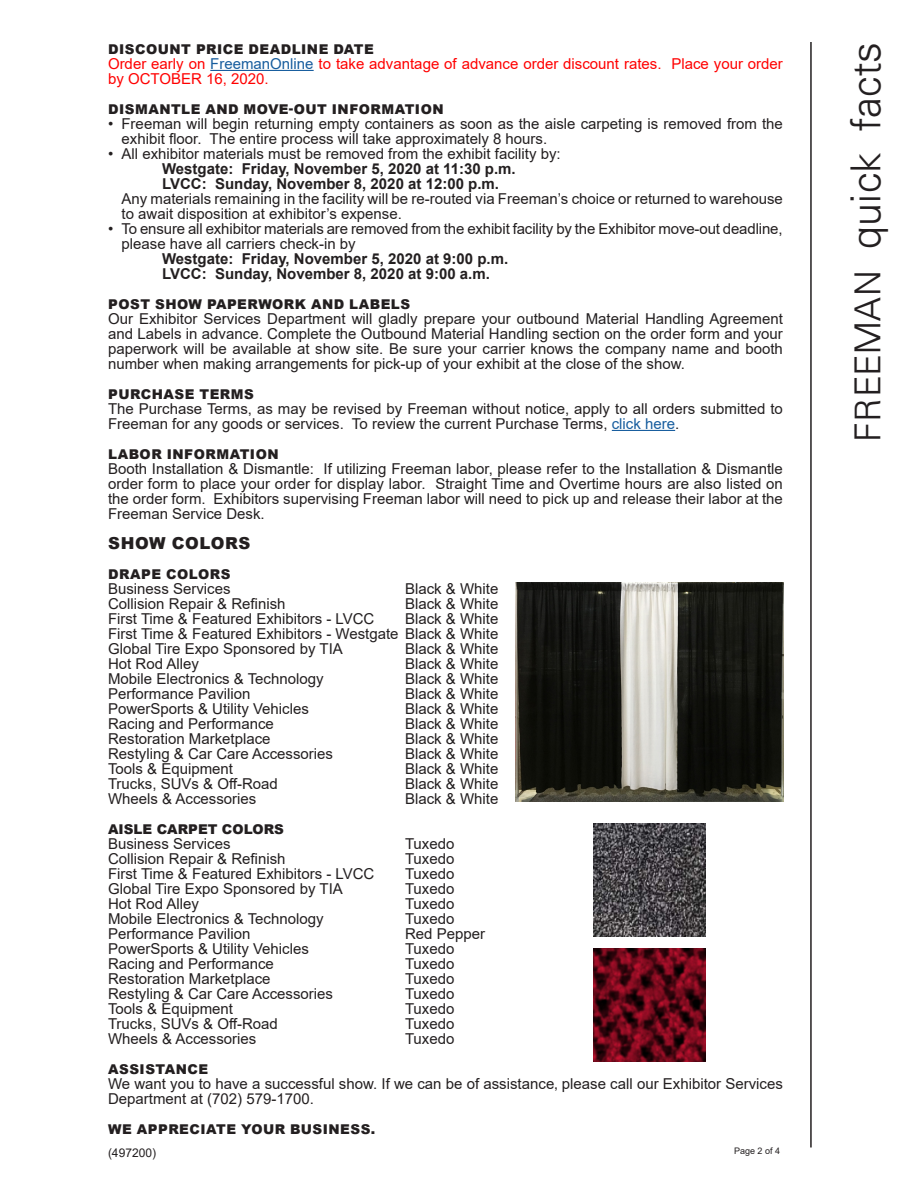
<style>
.page{position:relative;width:918px;height:1188px;background:#fff}
.page>*{position:absolute;margin:0;border:0;box-sizing:border-box;transform-origin:0 0}
.t1{font:300 45px "Univers";color:#231f20}
.Subheads{font:900 16.5px "Arial";letter-spacing:.035em;color:#231f20}
.Really_new_body_text{font:15px/15px "Arial";color:#231f20}
.BODY{font:15px/15px "Arial";color:#231f20}
.Really_new_body_text-2{font:700 15px "Arial";color:#231f20}
.t2{font:15px/15px "Arial";color:#f00}
.Subheads-2{font:900 13.5px "Arial";letter-spacing:.035em;color:#231f20}
.Subheads-3{font:900 13.5px "Arial";color:#231f20}
.info_columns{font:12px "Arial";color:#231f20}
.t3{font:9px "Arial";color:#231f20}
.s1{color:#175d9e}
.s2{font-size:39px}
</style>
<div class="page">
<hr style="left:210px;top:70px;width:104px;height:1px;background:#175d9e">
<hr style="left:612px;top:430px;width:63px;height:1px;background:#175d9e">
<hr style="left:810px;top:42px;width:2px;height:1105px;background:#231f20">
<img style="left:593px;top:824px;width:113px;height:112px">
<img style="left:593px;top:949px;width:113px;height:112px">
<img style="left:516px;top:583px;width:267px;height:218px">
<p class="Subheads-2" style="left:108px;top:39px;width:267px">DISCOUNT PRICE DEADLINE DATE</p>
<p class="t2" style="left:108px;top:56px;width:676px">Order early on <span class="s1">FreemanOnline</span> to take advantage of advance order discount rates. Place your order by OCTOBER 16, 2020.</p>
<p class="Subheads-2" style="left:108px;top:99px;width:337px">DISMANTLE AND MOVE-OUT INFORMATION</p>
<p class="Really_new_body_text" style="left:122px;top:116px;width:663px;text-indent:-14px">• Freeman will begin returning empty containers as soon as the aisle carpeting is removed from the exhibit floor. The entire process will take approximately 8 hours.</p>
<p class="Really_new_body_text" style="left:108px;top:146px;width:454px">• All exhibitor materials must be removed from the exhibit facility by:</p>
<p class="Really_new_body_text-2" style="left:162px;top:158px;width:355px">Westgate: Friday, November 5, 2020 at 11:30 p.m.</p>
<p class="Really_new_body_text-2" style="left:162px;top:173px;width:339px">LVCC: Sunday, November 8, 2020 at 12:00 p.m.</p>
<p class="Really_new_body_text" style="left:122px;top:191px;width:663px">Any materials remaining in the facility will be re-routed via Freeman’s choice or returned to warehouse</p>
<p class="Really_new_body_text" style="left:122px;top:206px;width:282px">to await disposition at exhibitor’s expense.</p>
<p class="Really_new_body_text" style="left:122px;top:221px;width:663px;text-indent:-14px">• To ensure all exhibitor materials are removed from the exhibit facility by the Exhibitor move-out deadline, please have all carriers check-in by</p>
<p class="Really_new_body_text-2" style="left:162px;top:248px;width:348px">Westgate: Friday, November 5, 2020 at 9:00 p.m.</p>
<p class="Really_new_body_text-2" style="left:162px;top:263px;width:329px">LVCC: Sunday, November 8, 2020 at 9:00 a.m.</p>
<p class="Subheads-2" style="left:108px;top:294px;width:303px">POST SHOW PAPERWORK AND LABELS</p>
<p class="Really_new_body_text" style="left:108px;top:311px;width:676px;text-align:justify">Our Exhibitor Services Department will gladly prepare your outbound Material Handling Agreement and Labels in advance. Complete the Outbound Material Handling section on the order form and your paperwork will be available at show site. Be sure your carrier knows the company name and booth number when making arrangements for pick-up of your exhibit at the close of the show.</p>
<p class="Subheads-2" style="left:108px;top:384px;width:147px">PURCHASE TERMS</p>
<p class="BODY" style="left:108px;top:401px;width:676px">The Purchase Terms, as may be revised by Freeman without notice, apply to all orders submitted to<br>Freeman for any goods or services. To review the current Purchase Terms, <span class="s1">click here</span>.</p>
<p class="Subheads-2" style="left:108px;top:444px;width:172px">LABOR INFORMATION</p>
<p class="BODY" style="left:108px;top:461px;width:676px;text-align:justify">Booth Installation &amp; Dismantle: If utilizing Freeman labor, please refer to the Installation &amp; Dismantle order form to place your order for display labor. Straight Time and Overtime hours are also listed on the order form. Exhibitors supervising Freeman labor will need to pick up and release their labor at the Freeman Service Desk.</p>
<p class="Subheads" style="left:108px;top:531px;width:144px">SHOW COLORS</p>
<p class="Subheads-2" style="left:108px;top:564px;width:124px">DRAPE COLORS</p>
<p class="Really_new_body_text" style="left:108px;top:581px;width:124px">Business Services</p>
<p class="Really_new_body_text" style="left:405px;top:581px;width:95px">Black &amp; White</p>
<p class="Really_new_body_text" style="left:108px;top:596px;width:179px">Collision Repair &amp; Refinish</p>
<p class="Really_new_body_text" style="left:405px;top:596px;width:95px">Black &amp; White</p>
<p class="Really_new_body_text" style="left:108px;top:611px;width:268px">First Time &amp; Featured Exhibitors - LVCC</p>
<p class="Really_new_body_text" style="left:405px;top:611px;width:95px">Black &amp; White</p>
<p class="Really_new_body_text" style="left:108px;top:626px;width:392px">First Time &amp; Featured Exhibitors - Westgate Black &amp; White</p>
<p class="Really_new_body_text" style="left:108px;top:641px;width:236px">Global Tire Expo Sponsored by TIA</p>
<p class="Really_new_body_text" style="left:405px;top:641px;width:95px">Black &amp; White</p>
<p class="Really_new_body_text" style="left:108px;top:656px;width:92px">Hot Rod Alley</p>
<p class="Really_new_body_text" style="left:405px;top:656px;width:95px">Black &amp; White</p>
<p class="Really_new_body_text" style="left:108px;top:671px;width:217px">Mobile Electronics &amp; Technology</p>
<p class="Really_new_body_text" style="left:405px;top:671px;width:95px">Black &amp; White</p>
<p class="Really_new_body_text" style="left:108px;top:686px;width:144px">Performance Pavilion</p>
<p class="Really_new_body_text" style="left:405px;top:686px;width:95px">Black &amp; White</p>
<p class="Really_new_body_text" style="left:108px;top:701px;width:202px">PowerSports &amp; Utility Vehicles</p>
<p class="Really_new_body_text" style="left:405px;top:701px;width:95px">Black &amp; White</p>
<p class="Really_new_body_text" style="left:108px;top:716px;width:167px">Racing and Performance</p>
<p class="Really_new_body_text" style="left:405px;top:716px;width:95px">Black &amp; White</p>
<p class="Really_new_body_text" style="left:108px;top:731px;width:164px">Restoration Marketplace</p>
<p class="Really_new_body_text" style="left:405px;top:731px;width:95px">Black &amp; White</p>
<p class="Really_new_body_text" style="left:108px;top:746px;width:227px">Restyling &amp; Car Care Accessories</p>
<p class="Really_new_body_text" style="left:405px;top:746px;width:95px">Black &amp; White</p>
<p class="Really_new_body_text" style="left:108px;top:761px;width:127px">Tools &amp; Equipment</p>
<p class="Really_new_body_text" style="left:405px;top:761px;width:95px">Black &amp; White</p>
<p class="Really_new_body_text" style="left:108px;top:776px;width:171px">Trucks, SUVs &amp; Off-Road</p>
<p class="Really_new_body_text" style="left:405px;top:776px;width:95px">Black &amp; White</p>
<p class="Really_new_body_text" style="left:108px;top:791px;width:150px">Wheels &amp; Accessories</p>
<p class="Really_new_body_text" style="left:405px;top:791px;width:95px">Black &amp; White</p>
<p class="Subheads-3" style="left:108px;top:819px;width:178px">AISLE CARPET COLORS</p>
<p class="Really_new_body_text" style="left:108px;top:836px;width:124px">Business Services</p>
<p class="Really_new_body_text" style="left:405px;top:836px;width:51px">Tuxedo</p>
<p class="Really_new_body_text" style="left:108px;top:851px;width:179px">Collision Repair &amp; Refinish</p>
<p class="Really_new_body_text" style="left:405px;top:851px;width:51px">Tuxedo</p>
<p class="Really_new_body_text" style="left:108px;top:866px;width:268px">First Time &amp; Featured Exhibitors - LVCC</p>
<p class="Really_new_body_text" style="left:405px;top:866px;width:51px">Tuxedo</p>
<p class="Really_new_body_text" style="left:108px;top:881px;width:236px">Global Tire Expo Sponsored by TIA</p>
<p class="Really_new_body_text" style="left:405px;top:881px;width:51px">Tuxedo</p>
<p class="Really_new_body_text" style="left:108px;top:896px;width:92px">Hot Rod Alley</p>
<p class="Really_new_body_text" style="left:405px;top:896px;width:51px">Tuxedo</p>
<p class="Really_new_body_text" style="left:108px;top:911px;width:217px">Mobile Electronics &amp; Technology</p>
<p class="Really_new_body_text" style="left:405px;top:911px;width:51px">Tuxedo</p>
<p class="Really_new_body_text" style="left:108px;top:926px;width:144px">Performance Pavilion</p>
<p class="Really_new_body_text" style="left:405px;top:926px;width:82px">Red Pepper</p>
<p class="Really_new_body_text" style="left:108px;top:941px;width:202px">PowerSports &amp; Utility Vehicles</p>
<p class="Really_new_body_text" style="left:405px;top:941px;width:51px">Tuxedo</p>
<p class="Really_new_body_text" style="left:108px;top:956px;width:167px">Racing and Performance</p>
<p class="Really_new_body_text" style="left:405px;top:956px;width:51px">Tuxedo</p>
<p class="Really_new_body_text" style="left:108px;top:971px;width:164px">Restoration Marketplace</p>
<p class="Really_new_body_text" style="left:405px;top:971px;width:51px">Tuxedo</p>
<p class="Really_new_body_text" style="left:108px;top:986px;width:227px">Restyling &amp; Car Care Accessories</p>
<p class="Really_new_body_text" style="left:405px;top:986px;width:51px">Tuxedo</p>
<p class="Really_new_body_text" style="left:108px;top:1001px;width:127px">Tools &amp; Equipment</p>
<p class="Really_new_body_text" style="left:405px;top:1001px;width:51px">Tuxedo</p>
<p class="Really_new_body_text" style="left:108px;top:1016px;width:171px">Trucks, SUVs &amp; Off-Road</p>
<p class="Really_new_body_text" style="left:405px;top:1016px;width:51px">Tuxedo</p>
<p class="Really_new_body_text" style="left:108px;top:1031px;width:150px">Wheels &amp; Accessories</p>
<p class="Really_new_body_text" style="left:405px;top:1031px;width:51px">Tuxedo</p>
<p class="Subheads-2" style="left:108px;top:1059px;width:102px">ASSISTANCE</p>
<p class="Really_new_body_text" style="left:108px;top:1076px;width:676px">We want you to have a successful show. If we can be of assistance‚ please call our Exhibitor Services<br>Department at (702) 579-1700.</p>
<p class="Subheads-2" style="left:108px;top:1119px;width:268px">WE APPRECIATE YOUR BUSINESS.</p>
<p class="info_columns" style="left:108px;top:1145px;width:50px">(497200)</p>
<p class="t3" style="left:734px;top:1145px;width:48px">Page 2 of 4</p>
<p class="t1" style="left:841px;top:442px;width:401px;rotate:-90deg"><span class="s2">FREEMAN</span> quick facts</p>
</div>
